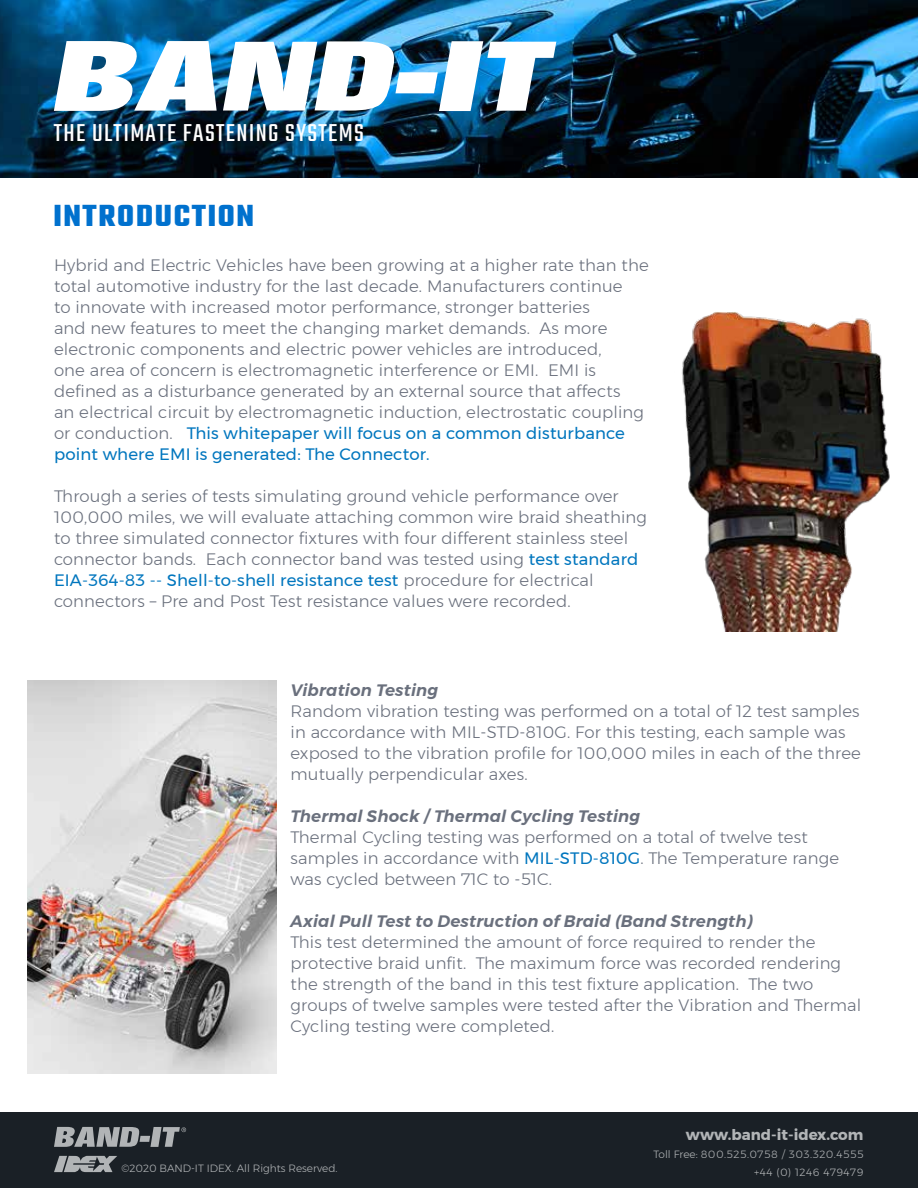
<style>
.page{position:relative;width:918px;height:1188px;background:#fff}
.page>*{position:absolute;margin:0;border:0;box-sizing:border-box;transform-origin:0 0}
.t1{font:700 33px "Teko";letter-spacing:.05em;color:#0071ce}
.t2{font:27px "Teko";letter-spacing:.05em;color:#fff}
.t3{font:300 16.5px/21px "Montserrat";letter-spacing:.01em;color:#6a707d}
.t4{font:italic 600 16.5px "Montserrat";letter-spacing:.01em;color:#6a707d}
.t5{font:700 15px "Montserrat";color:#b1b4b6}
.t6{font:300 10.5px/18px "Montserrat";letter-spacing:.05em;color:#b1b4b6;text-align:right}
.t7{font:300 10.5px "Montserrat";color:#b1b4b6}
.s1{font-weight:400;color:#0076be}
</style>
<div class="page">
<img style="left:0;top:0;width:918px;height:177px">
<svg style="left:54px;top:41px;width:163px;height:70px"></svg>
<img style="left:223px;top:41px;width:333px;height:70px">
<div style="left:0;top:1112px;width:918px;height:76px;background:#1a2026"></div>
<svg style="left:54px;top:1127px;width:132px;height:20px"></svg>
<svg style="left:54px;top:1156px;width:63px;height:16px"></svg>
<img style="left:27px;top:681px;width:250px;height:392px">
<img style="left:682px;top:312px;width:208px;height:320px">
<h2 class="t2" style="left:54px;top:117px;width:312px">THE ULTIMATE FASTENING SYSTEMS</h2>
<h1 class="t1" style="left:53px;top:194px;width:202px">INTRODUCTION</h1>
<p class="t3" style="left:54px;top:255px;width:596px">Hybrid and Electric Vehicles have been growing at a higher rate than the total automotive industry for the last decade. Manufacturers continue<br>to innovate with increased motor performance, stronger batteries<br>and new features to meet the changing market demands. As more electronic components and electric power vehicles are introduced,<br>one area of concern is electromagnetic interference or EMI. EMI is defined as a disturbance generated by an external source that affects<br>an electrical circuit by electromagnetic induction, electrostatic coupling or conduction. <span class="s1">This whitepaper will focus on a common disturbance point where EMI is generated: The Connector.</span></p>
<p class="t3" style="left:54px;top:486px;width:594px">Through a series of tests simulating ground vehicle performance over 100,000 miles, we will evaluate attaching common wire braid sheathing to three simulated connector fixtures with four different stainless steel connector bands. Each connector band was tested using <span class="s1">test standard EIA-364-83 -- Shell-to-shell resistance test</span> procedure for electrical connectors – Pre and Post Test resistance values were recorded.</p>
<p class="t4" style="left:291px;top:677px;width:149px">Vibration Testing</p>
<p class="t3" style="left:291px;top:700px;width:572px">Random vibration testing was performed on a total of 12 test samples in accordance with MIL-STD-810G. For this testing, each sample was exposed to the vibration profile for 100,000 miles in each of the three mutually perpendicular axes.</p>
<p class="t4" style="left:291px;top:803px;width:351px">Thermal Shock / Thermal Cycling Testing</p>
<p class="t3" style="left:291px;top:826px;width:550px">Thermal Cycling testing was performed on a total of twelve test samples in accordance with <span class="s1">MIL-STD-810G</span>. The Temperature range was cycled between 71C to -51C.</p>
<p class="t4" style="left:291px;top:908px;width:464px">Axial Pull Test to Destruction of Braid (Band Strength)</p>
<p class="t3" style="left:291px;top:931px;width:572px">This test determined the amount of force required to render the protective braid unfit. The maximum force was recorded rendering the strength of the band in this test fixture application. The two groups of twelve samples were tested after the Vibration and Thermal Cycling testing were completed.</p>
<p class="t7" style="left:122px;top:1160px;width:217px">©2020 BAND-IT IDEX. All Rights Reserved.</p>
<p class="t5" style="left:686px;top:1123px;width:179px">www.band-it-idex.com</p>
<p class="t6" style="left:654px;top:1145px;width:211px">Toll Free: 800.525.0758 / 303.320.4555 +44 (0) 1246 479479</p>
</div>
